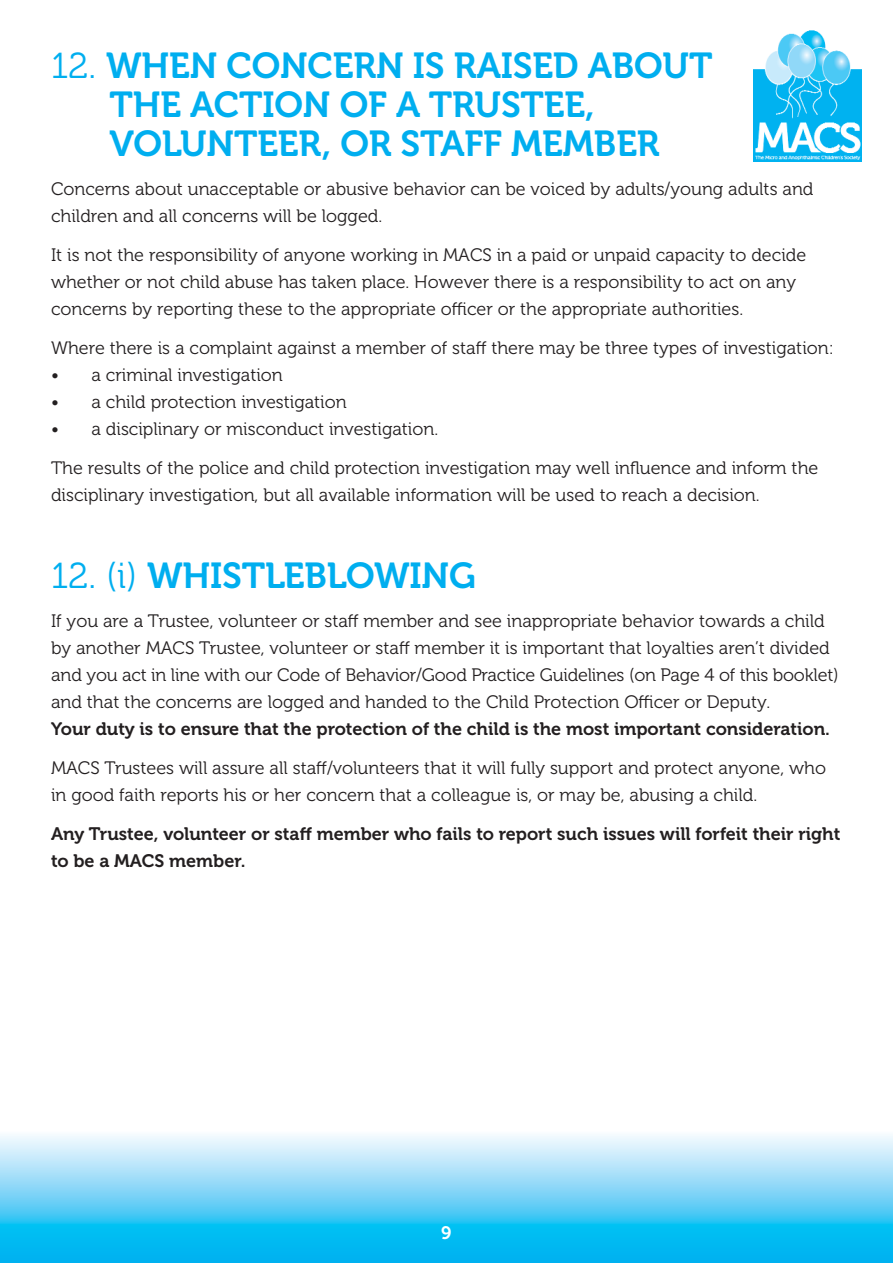
<style>
.page{position:relative;width:893px;height:1263px;background:#fff}
.page>*{position:absolute;margin:0;border:0;box-sizing:border-box;transform-origin:0 0}
.t1{font:36px/39px "Museo 700";letter-spacing:-.005em;color:#00aeef}
.t2{font:18px/27px "Museo 300";color:#231f20}
.t3{font:18px/27px "Museo 700";color:#231f20}
.t4{font:18px "Museo 700";color:#fff}
.s1{font-family:"Museo 300"}
</style>
<div class="page">
<img style="left:0;top:1135px;width:893px;height:128px">
<img style="left:754px;top:30px;width:107px;height:132px">
<h1 class="t1" style="left:109px;top:50px;width:605px;text-indent:-58px"><span class="s1">12.</span> WHEN CONCERN IS RAISED ABOUT<br>THE ACTION OF A TRUSTEE,<br>VOLUNTEER, OR STAFF MEMBER</h1>
<p class="t2" style="left:51px;top:177px;width:764px">Concerns about unacceptable or abusive behavior can be voiced by adults/young adults and children and all concerns will be logged.</p>
<p class="t2" style="left:51px;top:243px;width:757px">It is not the responsibility of anyone working in MACS in a paid or unpaid capacity to decide whether or not child abuse has taken place. However there is a responsibility to act on any concerns by reporting these to the appropriate officer or the appropriate authorities.</p>
<p class="t2" style="left:51px;top:336px;width:784px">Where there is a complaint against a member of staff there may be three types of investigation:</p>
<p class="t2" style="left:51px;top:363px;width:233px">• a criminal investigation</p>
<p class="t2" style="left:51px;top:390px;width:297px">• a child protection investigation</p>
<p class="t2" style="left:51px;top:411px;width:769px;line-height:39px">• a disciplinary or misconduct investigation.<br>The results of the police and child protection investigation may well influence and inform the</p>
<p class="t2" style="left:51px;top:483px;width:710px">disciplinary investigation, but all available information will be used to reach a decision.</p>
<h1 class="t1" style="left:51px;top:560px;width:426px"><span class="s1">12. (i)</span> WHISTLEBLOWING</h1>
<p class="t2" style="left:51px;top:609px;width:789px">If you are a Trustee, volunteer or staff member and see inappropriate behavior towards a child by another MACS Trustee, volunteer or staff member it is important that loyalties aren’t divided and you act in line with our Code of Behavior/Good Practice Guidelines (on Page 4 of this booklet) and that the concerns are logged and handed to the Child Protection Officer or Deputy.</p>
<p class="t3" style="left:51px;top:717px;width:780px">Your duty is to ensure that the protection of the child is the most important consideration.</p>
<p class="t2" style="left:51px;top:756px;width:776px">MACS Trustees will assure all staff/volunteers that it will fully support and protect anyone, who in good faith reports his or her concern that a colleague is, or may be, abusing a child.</p>
<p class="t3" style="left:51px;top:822px;width:791px">Any Trustee, volunteer or staff member who fails to report such issues will forfeit their right to be a MACS member.</p>
<p class="t4" style="left:441px;top:1226px;width:12px">9</p>
</div>
